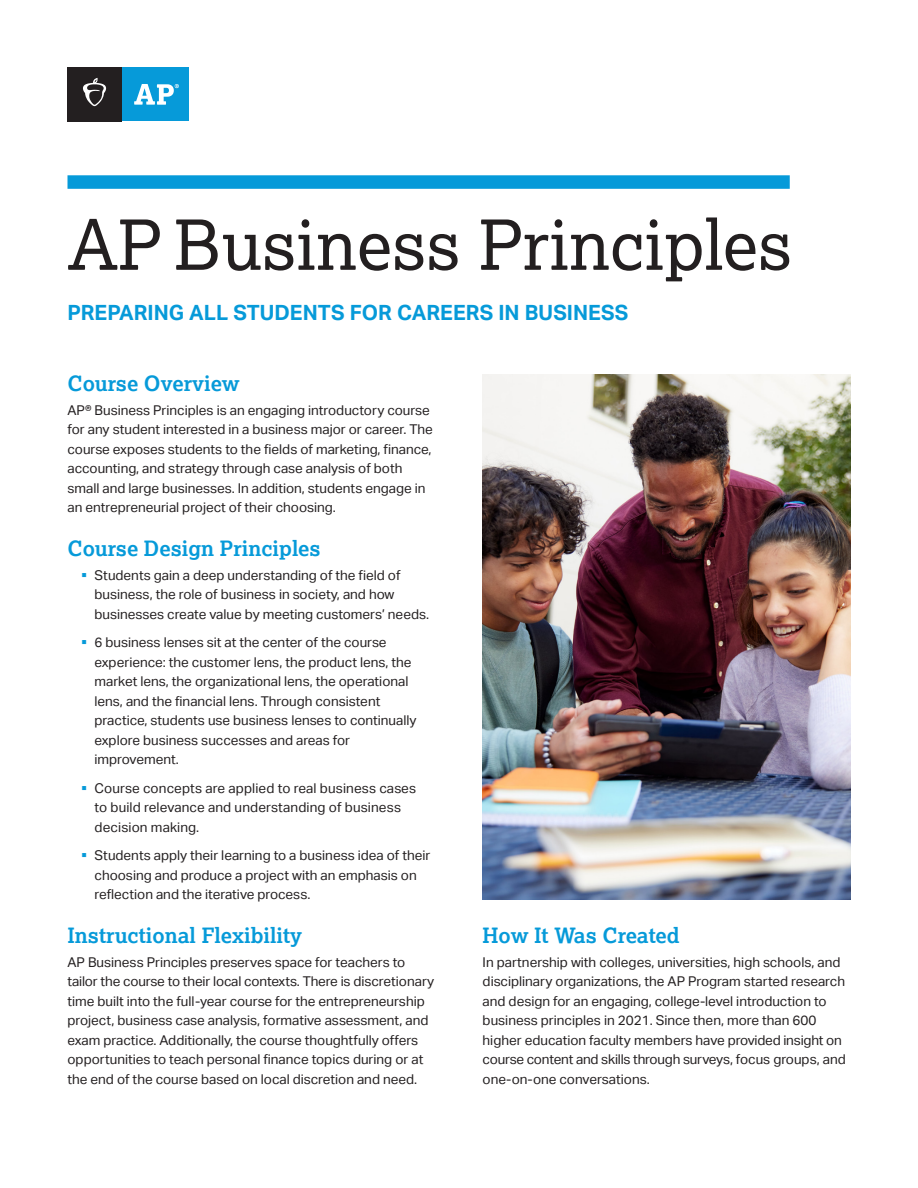
<style>
.page{position:relative;width:918px;height:1188px;background:#fff}
.page>*{position:absolute;margin:0;border:0;box-sizing:border-box;transform-origin:0 0}
.t1{font:69px "Lexia";color:#231f20}
.t2{font:700 21px "Lexia";color:#069ad9}
.t3{font:700 21px "Aktiv Grotesk";color:#069ad9}
.t4{font:13.5px/19.5px "Aktiv Grotesk";color:#231f20}
.s1{color:#069ad9}
</style>
<div class="page">
<div style="left:68px;top:175px;width:722px;height:14px;background:#069ad9"></div>
<div style="left:122px;top:68px;width:67px;height:54px;background:#069ad9"></div>
<svg style="left:134px;top:84px;width:45px;height:21px"></svg>
<div style="left:68px;top:68px;width:54px;height:54px;background:#231f20"></div>
<svg style="left:83px;top:78px;width:23px;height:28px"></svg>
<img style="left:483px;top:375px;width:367px;height:525px">
<h1 class="t1" style="left:68px;top:201px;width:726px">AP Business Principles</h1>
<h2 class="t3" style="left:68px;top:301px;width:562px">PREPARING ALL STUDENTS FOR CAREERS IN BUSINESS</h2>
<h2 class="t2" style="left:68px;top:370px;width:174px">Course Overview</h2>
<p class="t4" style="left:68px;top:400px;width:367px">AP® Business Principles is an engaging introductory course for any student interested in a business major or career. The course exposes students to the fields of marketing, finance, accounting, and strategy through case analysis of both small and large businesses. In addition, students engage in an entrepreneurial project of their choosing.</p>
<h2 class="t2" style="left:68px;top:535px;width:255px">Course Design Principles</h2>
<p class="t4" style="left:94px;top:565px;width:336px;text-indent:-14px"><span class="s1">▪</span> Students gain a deep understanding of the field of business, the role of business in society, and how businesses create value by meeting customers’ needs.</p>
<p class="t4" style="left:94px;top:633px;width:324px;text-indent:-14px"><span class="s1">▪</span> 6 business lenses sit at the center of the course experience: the customer lens, the product lens, the market lens, the organizational lens, the operational lens, and the financial lens. Through consistent practice, students use business lenses to continually explore business successes and areas for improvement.</p>
<p class="t4" style="left:94px;top:778px;width:323px;text-indent:-14px"><span class="s1">▪</span> Course concepts are applied to real business cases to build relevance and understanding of business decision making.</p>
<p class="t4" style="left:94px;top:846px;width:338px;text-indent:-14px"><span class="s1">▪</span> Students apply their learning to a business idea of their choosing and produce a project with an emphasis on reflection and the iterative process.</p>
<h2 class="t2" style="left:68px;top:922px;width:236px">Instructional Flexibility</h2>
<p class="t4" style="left:68px;top:952px;width:368px">AP Business Principles preserves space for teachers to tailor the course to their local contexts. There is discretionary time built into the full-year course for the entrepreneurship project, business case analysis, formative assessment, and exam practice. Additionally, the course thoughtfully offers opportunities to teach personal finance topics during or at the end of the course based on local discretion and need.</p>
<h2 class="t2" style="left:483px;top:922px;width:198px">How It Was Created</h2>
<p class="t4" style="left:483px;top:952px;width:365px">In partnership with colleges, universities, high schools, and disciplinary organizations, the AP Program started research and design for an engaging, college-level introduction to business principles in 2021. Since then, more than 600 higher education faculty members have provided insight on course content and skills through surveys, focus groups, and one-on-one conversations.</p>
</div>
